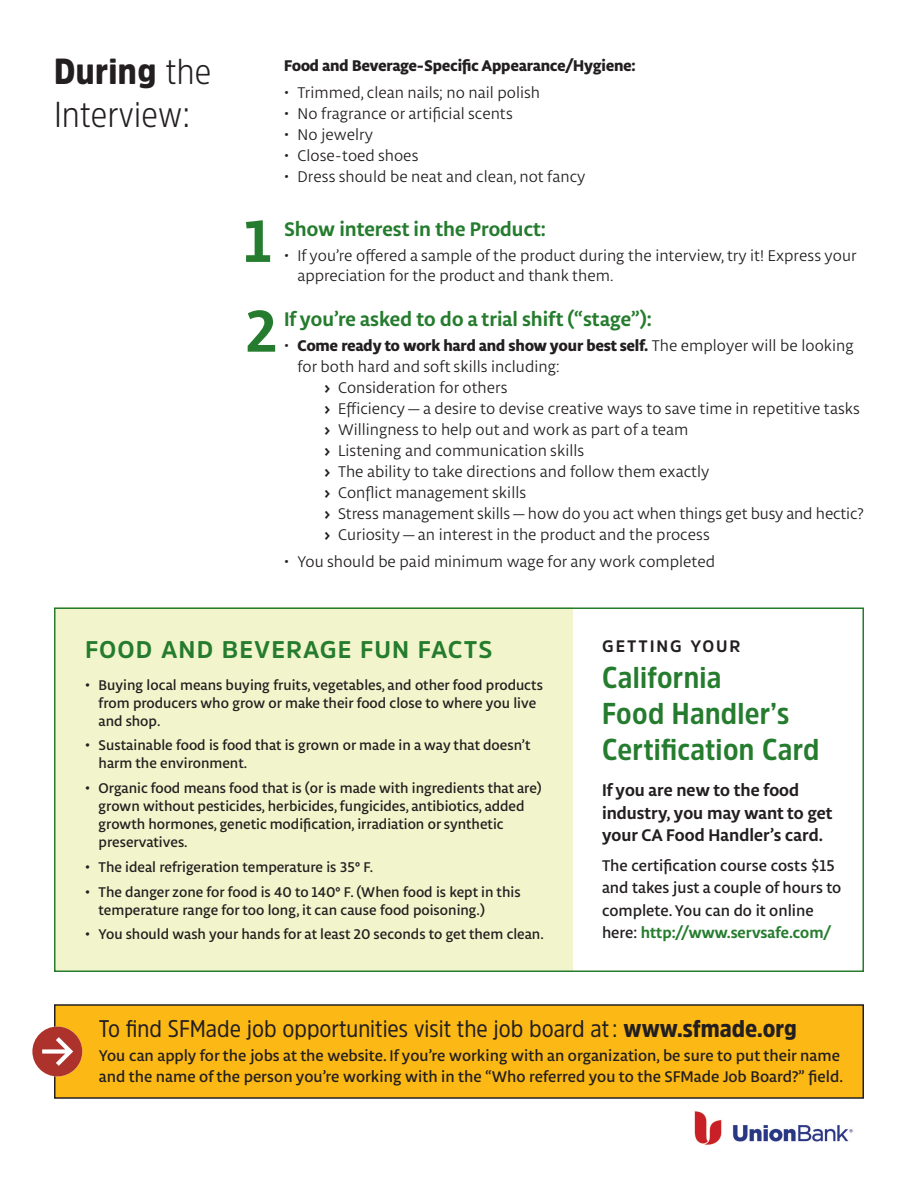
<style>
.page{position:relative;width:918px;height:1188px;background:#fff}
.page>*{position:absolute;margin:0;border:0;box-sizing:border-box;transform-origin:0 0}
.t1{font:700 63px/89.7px "Libertad";color:#257c2e}
.t2{font:300 36px/43.2px "Amsi Pro Narw";letter-spacing:.01em;color:#231f20}
.t3{font:700 30px/36px "Amsi Pro Narw";letter-spacing:.01em;color:#257c2e}
.t4{font:24px "Amsi Pro Narw";color:#231f20}
.t5{font:700 24px "Amsi Pro";letter-spacing:.045em;color:#257c2e}
.t6{font:700 21px "Libertad";color:#257c2e}
.t7{font:700 18px/22.5px "Libertad";color:#231f20}
.t8{font:16.5px/19.8px "Libertad";color:#231f20}
.t9{font:500 16.5px/22.5px "Libertad";color:#231f20}
.t10{font:800 16.5px "Libertad";color:#231f20}
.t11{font:700 16.5px "Amsi Pro";letter-spacing:.12em;color:#231f20}
.t12{font:500 15px/18px "Libertad";color:#231f20}
.s1{font-weight:900}
.s2{font-weight:400}
.s3{font-weight:700}
.s4{font-weight:700;color:#257c2e}
</style>
<div class="page">
<div style="left:54px;top:608px;width:518px;height:364px;background:#f2f5cb"></div>
<div style="left:54px;top:608px;width:810px;height:364px;border:2px solid #257c2e"></div>
<div style="left:55px;top:1005px;width:808px;height:93px;background:#fcb814"></div>
<div style="left:54px;top:1004px;width:810px;height:95px;border:2px solid #231f20"></div>
<svg style="left:32px;top:1027px;width:50px;height:49px"></svg>
<img style="left:694px;top:1111px;width:159px;height:34px">
<h2 class="t2" style="left:54px;top:49px;width:159px"><span class="s1">During</span> the<br>Interview:</h2>
<h1 class="t1" style="left:245px;top:194px;width:34px">1<br>2</h1>
<p class="t10" style="left:284px;top:54px;width:353px">Food and Beverage-Specific Appearance/Hygiene:</p>
<p class="t8" style="left:284px;top:82px;width:257px">• Trimmed, clean nails; no nail polish</p>
<p class="t8" style="left:284px;top:103px;width:230px">• No fragrance or artificial scents</p>
<p class="t8" style="left:284px;top:124px;width:90px">• No jewelry</p>
<p class="t8" style="left:284px;top:145px;width:136px">• Close-toed shoes</p>
<p class="t8" style="left:284px;top:166px;width:303px">• Dress should be neat and clean, not fancy</p>
<p class="t6" style="left:284px;top:215px;width:263px">Show interest in the Product:</p>
<p class="t8" style="left:298px;top:246px;width:561px;text-indent:-13px">• If you’re offered a sample of the product during the interview, try it! Express your appreciation for the product and thank them.</p>
<p class="t6" style="left:284px;top:305px;width:369px">If you’re asked to do a trial shift (“stage”):</p>
<p class="t10" style="left:284px;top:334px;width:571px"><span class="s2">•</span> Come ready to work hard and show your best self. <span class="s2">The employer will be looking</span></p>
<p class="t8" style="left:298px;top:357px;width:263px">for both hard and soft skills including:</p>
<p class="t8" style="left:325px;top:378px;width:185px"><span class="s3">›</span> Consideration for others</p>
<p class="t8" style="left:325px;top:399px;width:537px"><span class="s3">›</span> Efficiency—a desire to devise creative ways to save time in repetitive tasks</p>
<p class="t8" style="left:325px;top:420px;width:365px"><span class="s3">›</span> Willingness to help out and work as part of a team</p>
<p class="t8" style="left:325px;top:441px;width:261px"><span class="s3">›</span> Listening and communication skills</p>
<p class="t8" style="left:325px;top:462px;width:386px"><span class="s3">›</span> The ability to take directions and follow them exactly</p>
<p class="t8" style="left:325px;top:483px;width:203px"><span class="s3">›</span> Conflict management skills</p>
<p class="t8" style="left:325px;top:504px;width:541px"><span class="s3">›</span> Stress management skills—how do you act when things get busy and hectic?</p>
<p class="t8" style="left:325px;top:525px;width:387px"><span class="s3">›</span> Curiosity—an interest in the product and the process</p>
<p class="t8" style="left:284px;top:551px;width:433px">• You should be paid minimum wage for any work completed</p>
<h3 class="t5" style="left:85px;top:633px;width:409px">FOOD AND BEVERAGE FUN FACTS</h3>
<p class="t12" style="left:99px;top:675px;width:446px;text-indent:-14px">• Buying local means buying fruits, vegetables, and other food products from producers who grow or make their food close to where you live and shop.</p>
<p class="t12" style="left:99px;top:736px;width:434px;text-indent:-14px">• Sustainable food is food that is grown or made in a way that doesn’t harm the environment.</p>
<p class="t12" style="left:99px;top:779px;width:445px;text-indent:-14px">• Organic food means food that is (or is made with ingredients that are) grown without pesticides, herbicides, fungicides, antibiotics, added growth hormones, genetic modification, irradiation or synthetic preservatives.</p>
<p class="t12" style="left:85px;top:857px;width:290px">• The ideal refrigeration temperature is 35º F.</p>
<p class="t12" style="left:99px;top:882px;width:423px;text-indent:-14px">• The danger zone for food is 40 to 140º F. (When food is kept in this temperature range for too long, it can cause food poisoning.)</p>
<p class="t12" style="left:85px;top:925px;width:460px">• You should wash your hands for at least 20 seconds to get them clean.</p>
<p class="t11" style="left:602px;top:635px;width:140px">GETTING YOUR</p>
<h3 class="t3" style="left:602px;top:659px;width:219px">California<br>Food Handler’s<br>Certification Card</h3>
<p class="t7" style="left:602px;top:778px;width:232px">If you are new to the food industry, you may want to get your CA Food Handler’s card.</p>
<p class="t9" style="left:602px;top:853px;width:241px">The certification course costs $15 and takes just a couple of hours to complete. You can do it online here: <span class="s4">http://www.servsafe.com/</span></p>
<h3 class="t4" style="left:99px;top:1012px;width:699px">To find SFMade job opportunities visit the job board at: <span class="s1">www.sfmade.org</span></h3>
<p class="t9" style="left:99px;top:1045px;width:746px;line-height:21px">You can apply for the jobs at the website. If you’re working with an organization, be sure to put their name and the name of the person you’re working with in the “Who referred you to the SFMade Job Board?” field.</p>
</div>
